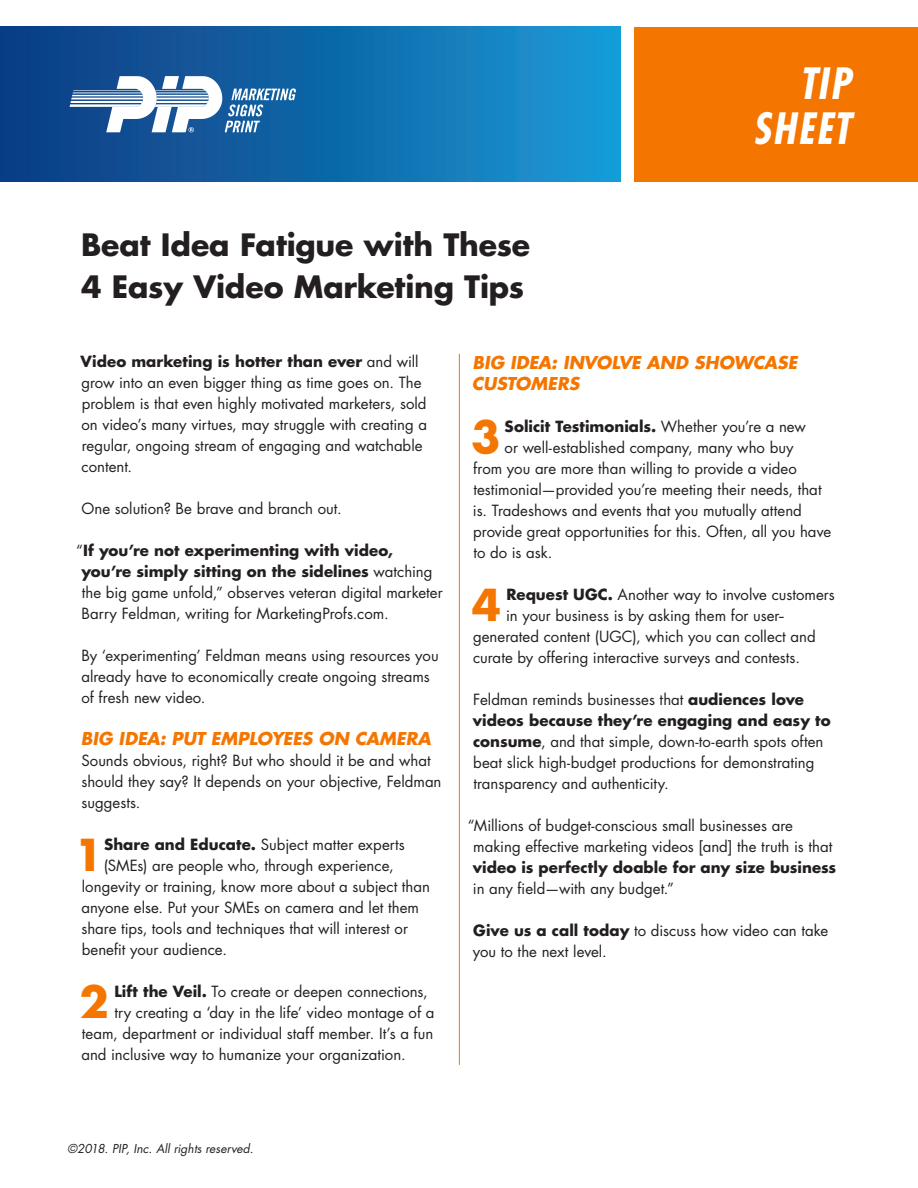
<style>
.page{position:relative;width:918px;height:1188px;background:#fff}
.page>*{position:absolute;margin:0;border:0;box-sizing:border-box;transform-origin:0 0}
.body_copy{font:700 42.9px "Futura Std";color:#f47600}
.body_copy-2{font:italic 700 condensed 42px "Futura Std";letter-spacing:.04em;color:#fff}
.body_copy-3{font:700 30px "Futura Std";letter-spacing:-.005em;color:#231f20}
.subhead{font:italic 700 17.25px/21px "Futura Std";letter-spacing:-.005em;color:#f47600}
.body_copy-4{font:15px/21px "Futura Std";color:#231f20}
.body_copy-5{font:700 15px "Futura Std";color:#231f20}
.body_copy-6{font:italic 12px "Futura Std";letter-spacing:.005em;color:#231f20}
.s1{font-weight:700}
.s2{font-weight:400}
</style>
<div class="page">
<div style="left:0;top:26px;width:621px;height:155px;background:linear-gradient(to right,#0c387f,#1899d4)"></div>
<div style="left:634px;top:27px;width:284px;height:154px;background:#f47600"></div>
<hr style="left:459px;top:354px;width:1px;height:711px;background:#f47600">
<svg style="left:70px;top:76px;width:226px;height:56px"></svg>
<p class="body_copy-3" style="left:81px;top:225px;width:451px">Beat Idea Fatigue with These</p>
<p class="body_copy-3" style="left:81px;top:267px;width:445px">4 Easy Video Marketing Tips</p>
<p class="body_copy-2" style="left:799px;top:57px;width:53px">TIP</p>
<p class="body_copy-2" style="left:753px;top:102px;width:99px">SHEET</p>
<p class="body_copy-4" style="left:81px;top:351px;width:348px"><span class="s1">Video marketing is hotter than ever</span> and will grow into an even bigger thing as time goes on. The problem is that even highly motivated marketers, sold on video’s many virtues, may struggle with creating a regular, ongoing stream of engaging and watchable content.</p>
<p class="body_copy-4" style="left:81px;top:498px;width:262px">One solution? Be brave and branch out.</p>
<p class="body_copy-4" style="left:81px;top:540px;width:363px;text-indent:-5px">“<span class="s1">If you’re not experimenting with video, you’re simply sitting on the sidelines</span> watching the big game unfold,” observes veteran digital marketer Barry Feldman, writing for MarketingProfs.com.</p>
<p class="body_copy-4" style="left:81px;top:645px;width:359px">By ‘experimenting’ Feldman means using resources you already have to economically create ongoing streams of fresh new video.</p>
<p class="subhead" style="left:81px;top:728px;width:352px">BIG IDEA: PUT EMPLOYEES ON CAMERA</p>
<p class="body_copy-4" style="left:81px;top:750px;width:362px">Sounds obvious, right? But who should it be and what should they say? It depends on your objective, Feldman suggests.</p>
<p class="body_copy" style="left:74px;top:827px;width:31px">1</p>
<p class="body_copy-4" style="left:104px;top:834px;width:302px"><span class="s1">Share and Educate.</span> Subject matter experts</p>
<p class="body_copy-4" style="left:104px;top:855px;width:291px">(SMEs) are people who, through experience,</p>
<p class="body_copy-4" style="left:82px;top:876px;width:350px">longevity or training, know more about a subject than</p>
<p class="body_copy-4" style="left:81px;top:897px;width:339px">anyone else. Put your SMEs on camera and let them</p>
<p class="body_copy-4" style="left:81px;top:918px;width:328px">share tips, tools and techniques that will interest or</p>
<p class="body_copy-4" style="left:82px;top:939px;width:147px">benefit your audience.</p>
<p class="body_copy" style="left:80px;top:974px;width:31px">2</p>
<p class="body_copy-4" style="left:114px;top:981px;width:315px"><span class="s1">Lift the Veil.</span> To create or deepen connections,</p>
<p class="body_copy-4" style="left:115px;top:1002px;width:321px">try creating a ‘day in the life’ video montage of a</p>
<p class="body_copy-4" style="left:82px;top:1023px;width:353px">team, department or individual staff member. It’s a fun</p>
<p class="body_copy-4" style="left:81px;top:1044px;width:326px">and inclusive way to humanize your organization.</p>
<p class="subhead" style="left:472px;top:352px;width:327px">BIG IDEA: INVOLVE AND SHOWCASE<br>CUSTOMERS</p>
<p class="body_copy" style="left:471px;top:409px;width:31px">3</p>
<p class="body_copy-5" style="left:505px;top:417px;width:303px">Solicit Testimonials. <span class="s2">Whether you’re a new</span></p>
<p class="body_copy-4" style="left:505px;top:437px;width:291px">or well-established company, many who buy</p>
<p class="body_copy-4" style="left:473px;top:458px;width:325px">from you are more than willing to provide a video</p>
<p class="body_copy-4" style="left:473px;top:479px;width:350px">testimonial—provided you’re meeting their needs, that</p>
<p class="body_copy-4" style="left:473px;top:500px;width:330px">is. Tradeshows and events that you mutually attend</p>
<p class="body_copy-4" style="left:473px;top:521px;width:360px">provide great opportunities for this. Often, all you have</p>
<p class="body_copy-4" style="left:473px;top:542px;width:80px">to do is ask.</p>
<p class="body_copy" style="left:472px;top:577px;width:31px">4</p>
<p class="body_copy-4" style="left:506px;top:584px;width:330px"><span class="s1">Request UGC.</span> Another way to involve customers</p>
<p class="body_copy-4" style="left:506px;top:605px;width:279px">in your business is by asking them for user-</p>
<p class="body_copy-4" style="left:473px;top:626px;width:344px">generated content (UGC), which you can collect and</p>
<p class="body_copy-4" style="left:473px;top:647px;width:328px">curate by offering interactive surveys and contests.</p>
<p class="body_copy-4" style="left:473px;top:689px;width:359px">Feldman reminds businesses that <span class="s1">audiences love videos because they’re engaging and easy to consume</span>, and that simple, down-to-earth spots often beat slick high-budget productions for demonstrating transparency and authenticity.</p>
<p class="body_copy-4" style="left:473px;top:815px;width:365px;text-indent:-5px">“Millions of budget-conscious small businesses are making effective marketing videos [and] the truth is that <span class="s1">video is perfectly doable for any size business </span>in any field—with any budget.”</p>
<p class="body_copy-4" style="left:473px;top:920px;width:357px"><span class="s1">Give us a call today</span> to discuss how video can take you to the next level.</p>
<p class="body_copy-6" style="left:68px;top:1141px;width:187px">©2018. PIP, Inc. All rights reserved.</p>
</div>
